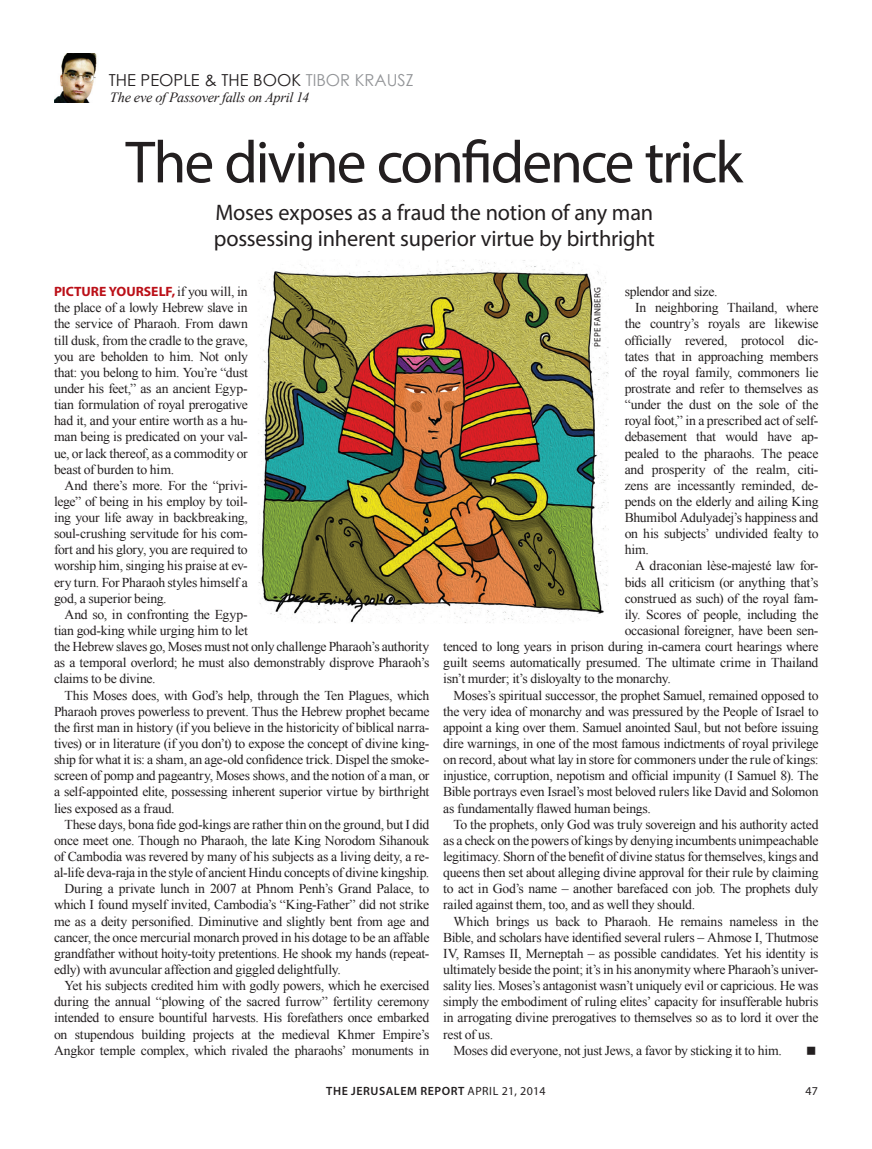
<style>
.page{position:relative;width:872px;height:1149px;background:#fff}
.page>*{position:absolute;margin:0;border:0;box-sizing:border-box;transform-origin:0 0}
.t1{font:60px "Myriad Pro";letter-spacing:-.035em;color:#231f20}
.t2{font:22.5px/25.5px "Myriad Pro";letter-spacing:-.01em;color:#231f20}
.t3{font:16.5px "Century Gothic";color:#231f20}
.t4{font:italic 14.1px "Times New Roman";letter-spacing:-.02em;color:#231f20}
.t5{font:13.5px/16.2px "Times New Roman";letter-spacing:-.02em;color:#231f20;text-align:justify}
.t6{font:700 13.5px "Myriad Pro";color:#bb1018}
.t7{font:600 12px "Myriad Pro";letter-spacing:.045em;color:#231f20}
.t8{font:12px "Myriad Pro";color:#231f20}
.t9{font:9px "Myriad Pro";letter-spacing:.02em;color:#231f20}
.s1{color:#939598}
.s2{font-family:"Times New Roman";font-weight:400;color:#231f20}
.s3{font-weight:400}
</style>
<div class="page">
<img style="left:258px;top:260px;width:351px;height:363px">
<img style="left:54px;top:53px;width:43px;height:49px">
<p class="t3" style="left:109px;top:68px;width:306px">THE PEOPLE &amp; THE BOOK <span class="s1">TIBOR KRAUSZ</span></p>
<p class="t4" style="left:110px;top:88px;width:201px">The eve of Passover falls on April 14</p>
<h1 class="t1" style="left:125px;top:125px;width:619px">The divine confidence trick</h1>
<h2 class="t2" style="left:214px;top:199px;width:442px">Moses exposes as a fraud the notion of any man possessing inherent superior virtue by birthright</h2>
<p class="t9" style="left:592px;top:347px;width:61px;rotate:-90deg">PEPE FAINBERG</p>
<p class="t6" style="left:54px;top:283px;width:195px">PICTURE YOURSELF, <span class="s2">if you will, in</span></p>
<p class="t5" style="left:54px;top:299px;width:195px">the place of a lowly Hebrew slave in the service of Pharaoh. From dawn till dusk, from the cradle to the grave, you are beholden to him. Not only that: you belong to him. You’re “dust under his feet,” as an ancient Egyp&shy;tian formulation of royal prerogative had it, and your entire worth as a hu&shy;man being is predicated on your val&shy;ue, or lack thereof, as a commodity or beast of burden to him.</p>
<p class="t5" style="left:54px;top:477px;width:195px;text-indent:10px">And there’s more. For the “privi&shy;lege” of being in his employ by toil&shy;ing your life away in backbreaking, soul-crushing servitude for his com&shy;fort and his glory, you are required to worship him, singing his praise at ev&shy;ery turn. For Pharaoh styles himself a god, a superior being.</p>
<p class="t5" style="left:54px;top:606px;width:377px;text-align:left;text-indent:10px">And so, in confronting the Egyp-<br>tian god-king while urging him to let<br>the Hebrew slaves go, Moses must not only challenge Pharaoh’s authority as a temporal overlord; he must also demonstrably disprove Pharaoh’s claims to be divine.</p>
<p class="t5" style="left:54px;top:686px;width:377px;text-indent:10px">This Moses does, with God’s help, through the Ten Plagues, which Pharaoh proves powerless to prevent. Thus the Hebrew prophet became the first man in history (if you believe in the historicity of biblical narra&shy;tives) or in literature (if you don’t) to expose the concept of divine king&shy;ship for what it is: a sham, an age-old confidence trick. Dispel the smoke&shy;screen of pomp and pageantry, Moses shows, and the notion of a man, or a self-appointed elite, possessing inherent superior virtue by birthright lies exposed as a fraud.</p>
<p class="t5" style="left:64px;top:815px;width:366px">These days, bona fide god-kings are rather thin on the ground, but I did</p>
<p class="t5" style="left:54px;top:831px;width:377px">once meet one. Though no Pharaoh, the late King Norodom Sihanouk</p>
<p class="t5" style="left:54px;top:847px;width:377px">of Cambodia was revered by many of his subjects as a living deity, a re-</p>
<p class="t5" style="left:54px;top:864px;width:377px">al-life deva-raja in the style of ancient Hindu concepts of divine kingship.</p>
<p class="t5" style="left:64px;top:880px;width:366px">During a private lunch in 2007 at Phnom Penh’s Grand Palace, to</p>
<p class="t5" style="left:54px;top:896px;width:377px">which I found myself invited, Cambodia’s “King-Father” did not strike</p>
<p class="t5" style="left:54px;top:912px;width:377px">me as a deity personified. Diminutive and slightly bent from age and</p>
<p class="t5" style="left:54px;top:928px;width:377px">cancer, the once mercurial monarch proved in his dotage to be an affable</p>
<p class="t5" style="left:54px;top:944px;width:377px">grandfather without hoity-toity pretentions. He shook my hands (repeat-</p>
<p class="t5" style="left:54px;top:960px;width:288px">edly) with avuncular affection and giggled delightfully.</p>
<p class="t5" style="left:64px;top:976px;width:366px">Yet his subjects credited him with godly powers, which he exercised</p>
<p class="t5" style="left:54px;top:993px;width:377px">during the annual “plowing of the sacred furrow” fertility ceremony</p>
<p class="t5" style="left:54px;top:1009px;width:377px">intended to ensure bountiful harvests. His forefathers once embarked</p>
<p class="t5" style="left:54px;top:1025px;width:377px">on stupendous building projects at the medieval Khmer Empire’s</p>
<p class="t5" style="left:54px;top:1041px;width:377px">Angkor temple complex, which rivaled the pharaohs’ monuments in</p>
<p class="t5" style="left:624px;top:283px;width:94px">splendor and size.</p>
<p class="t5" style="left:635px;top:299px;width:185px">In neighboring Thailand, where</p>
<p class="t5" style="left:624px;top:315px;width:195px">the country’s royals are likewise</p>
<p class="t5" style="left:624px;top:331px;width:195px">officially revered, protocol dic-</p>
<p class="t5" style="left:624px;top:348px;width:195px">tates that in approaching members</p>
<p class="t5" style="left:624px;top:364px;width:195px">of the royal family, commoners lie</p>
<p class="t5" style="left:624px;top:380px;width:195px">prostrate and refer to themselves as</p>
<p class="t5" style="left:624px;top:396px;width:195px">“under the dust on the sole of the</p>
<p class="t5" style="left:624px;top:412px;width:195px">royal foot,” in a prescribed act of self-</p>
<p class="t5" style="left:624px;top:428px;width:195px">debasement that would have ap-</p>
<p class="t5" style="left:624px;top:444px;width:195px">pealed to the pharaohs. The peace</p>
<p class="t5" style="left:624px;top:460px;width:195px">and prosperity of the realm, citi-</p>
<p class="t5" style="left:624px;top:477px;width:195px">zens are incessantly reminded, de-</p>
<p class="t5" style="left:624px;top:493px;width:195px">pends on the elderly and ailing King</p>
<p class="t5" style="left:624px;top:509px;width:195px">Bhumibol Adulyadej’s happiness and</p>
<p class="t5" style="left:624px;top:525px;width:195px">on his subjects’ undivided fealty to</p>
<p class="t5" style="left:624px;top:541px;width:26px">him.</p>
<p class="t5" style="left:635px;top:557px;width:185px">A draconian lèse-majesté law for-</p>
<p class="t5" style="left:624px;top:573px;width:195px">bids all criticism (or anything that’s</p>
<p class="t5" style="left:624px;top:589px;width:195px">construed as such) of the royal fam-</p>
<p class="t5" style="left:624px;top:606px;width:195px">ily. Scores of people, including the</p>
<p class="t5" style="left:624px;top:622px;width:195px">occasional foreigner, have been sen-</p>
<p class="t5" style="left:443px;top:638px;width:377px">tenced to long years in prison during in-camera court hearings where</p>
<p class="t5" style="left:443px;top:654px;width:377px">guilt seems automatically presumed. The ultimate crime in Thailand</p>
<p class="t5" style="left:443px;top:670px;width:229px">isn’t murder; it’s disloyalty to the monarchy.</p>
<p class="t5" style="left:453px;top:686px;width:366px">Moses’s spiritual successor, the prophet Samuel, remained opposed to</p>
<p class="t5" style="left:443px;top:702px;width:377px">the very idea of monarchy and was pressured by the People of Israel to</p>
<p class="t5" style="left:443px;top:718px;width:377px">appoint a king over them. Samuel anointed Saul, but not before issuing</p>
<p class="t5" style="left:443px;top:735px;width:377px">dire warnings, in one of the most famous indictments of royal privilege</p>
<p class="t5" style="left:443px;top:751px;width:377px">on record, about what lay in store for commoners under the rule of kings:</p>
<p class="t5" style="left:443px;top:767px;width:377px">injustice, corruption, nepotism and official impunity (I Samuel 8). The</p>
<p class="t5" style="left:443px;top:783px;width:377px">Bible portrays even Israel’s most beloved rulers like David and Solomon</p>
<p class="t5" style="left:443px;top:799px;width:209px">as fundamentally flawed human beings.</p>
<p class="t5" style="left:453px;top:815px;width:366px">To the prophets, only God was truly sovereign and his authority acted</p>
<p class="t5" style="left:443px;top:831px;width:377px">as a check on the powers of kings by denying incumbents unimpeachable</p>
<p class="t5" style="left:443px;top:847px;width:377px">legitimacy. Shorn of the benefit of divine status for themselves, kings and</p>
<p class="t5" style="left:443px;top:864px;width:377px">queens then set about alleging divine approval for their rule by claiming</p>
<p class="t5" style="left:443px;top:880px;width:377px">to act in God’s name – another barefaced con job. The prophets duly</p>
<p class="t5" style="left:443px;top:896px;width:254px">railed against them, too, and as well they should.</p>
<p class="t5" style="left:453px;top:912px;width:366px">Which brings us back to Pharaoh. He remains nameless in the</p>
<p class="t5" style="left:443px;top:928px;width:377px">Bible, and scholars have identified several rulers – Ahmose I, Thutmose</p>
<p class="t5" style="left:443px;top:944px;width:377px">IV, Ramses II, Merneptah – as possible candidates. Yet his identity is</p>
<p class="t5" style="left:443px;top:960px;width:377px">ultimately beside the point; it’s in his anonymity where Pharaoh’s univer-</p>
<p class="t5" style="left:443px;top:976px;width:377px">sality lies. Moses’s antagonist wasn’t uniquely evil or capricious. He was</p>
<p class="t5" style="left:443px;top:993px;width:377px">simply the embodiment of ruling elites’ capacity for insufferable hubris</p>
<p class="t5" style="left:443px;top:1009px;width:377px">in arrogating divine prerogatives to themselves so as to lord it over the</p>
<p class="t5" style="left:443px;top:1025px;width:52px">rest of us.</p>
<p class="t5" style="left:453px;top:1041px;width:330px">Moses did everyone, not just Jews, a favor by sticking it to him.</p>
<p class="t7" style="left:326px;top:1083px;width:221px">THE JERUSALEM REPORT <span class="s3">APRIL 21, 2014</span></p>
<p class="t8" style="left:805px;top:1082px;width:14px">47</p>
</div>
